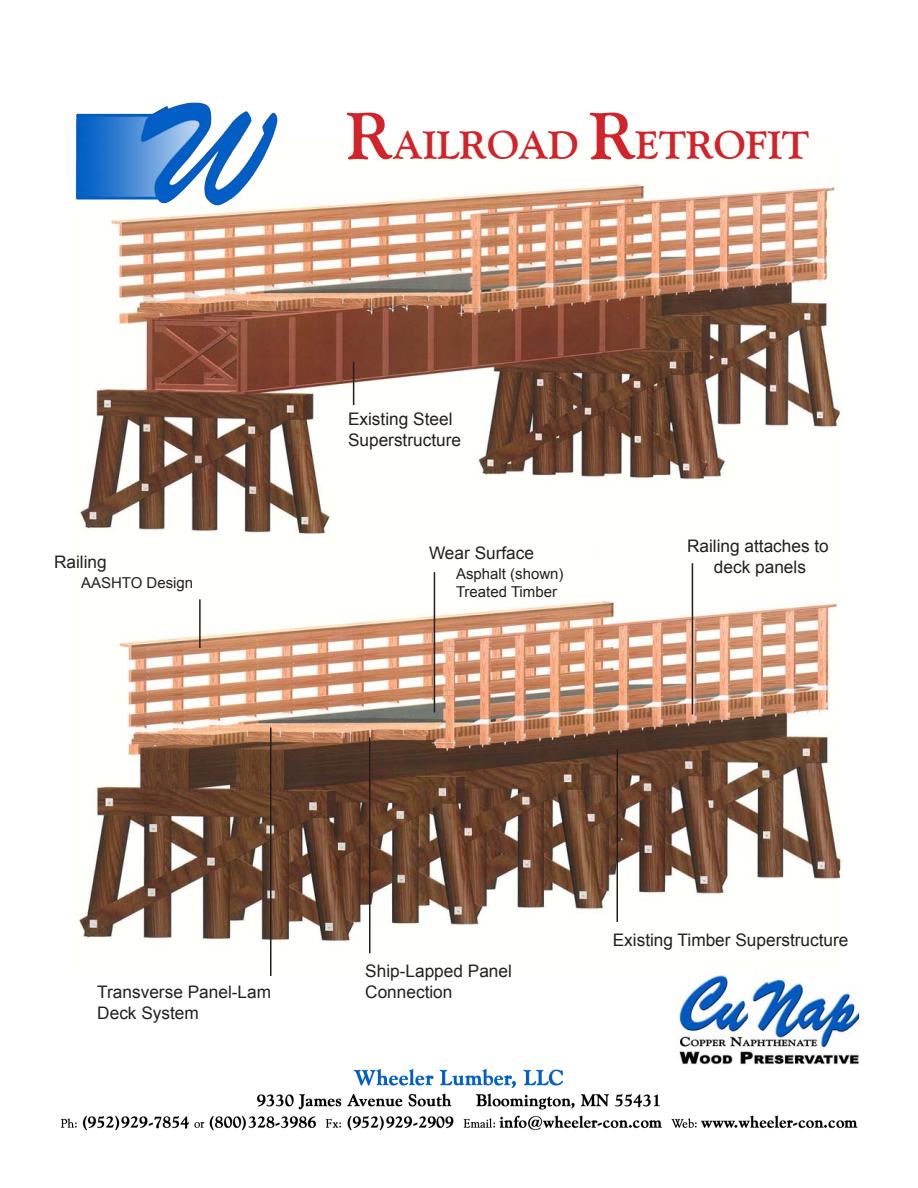
<style>
.page{position:relative;width:918px;height:1188px;background:#fff}
.page>*{position:absolute;margin:0;border:0;box-sizing:border-box;transform-origin:0 0}
.t1{font:700 39.6px "Goudy Old Style BT";color:#d1232a}
.t2{font:17.25px/20.7px "Arial";color:#231f20;text-align:center}
.t3{font:15px "Arial";color:#231f20}
.s1{font-size:66px}
</style>
<div class="page">
<img style="left:60px;top:1069px;width:798px;height:62px">
<img style="left:77px;top:184px;width:764px;height:352px">
<img style="left:79px;top:563px;width:763px;height:391px">
<hr style="left:369px;top:737px;width:1px;height:216px;background:#231f20">
<img style="left:675px;top:975px;width:185px;height:90px">
<hr style="left:199px;top:599px;width:2px;height:49px;background:#231f20">
<hr style="left:353px;top:362px;width:1px;height:43px;background:#231f20">
<hr style="left:270px;top:728px;width:2px;height:248px;background:#231f20">
<hr style="left:434px;top:572px;width:1px;height:141px;background:#231f20">
<hr style="left:692px;top:563px;width:1px;height:151px;background:#231f20">
<hr style="left:616px;top:749px;width:2px;height:173px;background:#231f20">
<img style="left:75px;top:102px;width:212px;height:123px">
<p class="t1" style="left:346px;top:121px;width:464px"><span class="s1">R</span>AILROAD <span class="s1">R</span>ETROFIT</p>
<p class="t2" style="left:54px;top:551px;width:54px">Railing</p>
<p class="t3" style="left:81px;top:573px;width:114px">AASHTO Design</p>
<p class="t2" style="left:348px;top:409px;width:106px">Existing Steel</p>
<p class="t2" style="left:348px;top:430px;width:115px">Superstructure</p>
<p class="t2" style="left:429px;top:542px;width:107px">Wear Surface</p>
<p class="t3" style="left:456px;top:564px;width:109px">Asphalt (shown)</p>
<p class="t3" style="left:456px;top:582px;width:103px">Treated Timber</p>
<p class="t2" style="left:687px;top:536px;width:143px">Railing attaches to deck panels</p>
<p class="t2" style="left:365px;top:961px;width:148px">Ship-Lapped Panel</p>
<p class="t2" style="left:97px;top:982px;width:175px">Transverse Panel-Lam</p>
<p class="t2" style="left:365px;top:982px;width:89px">Connection</p>
<p class="t2" style="left:97px;top:1003px;width:103px">Deck System</p>
<p class="t2" style="left:613px;top:930px;width:237px">Existing Timber Superstructure</p>
</div>
